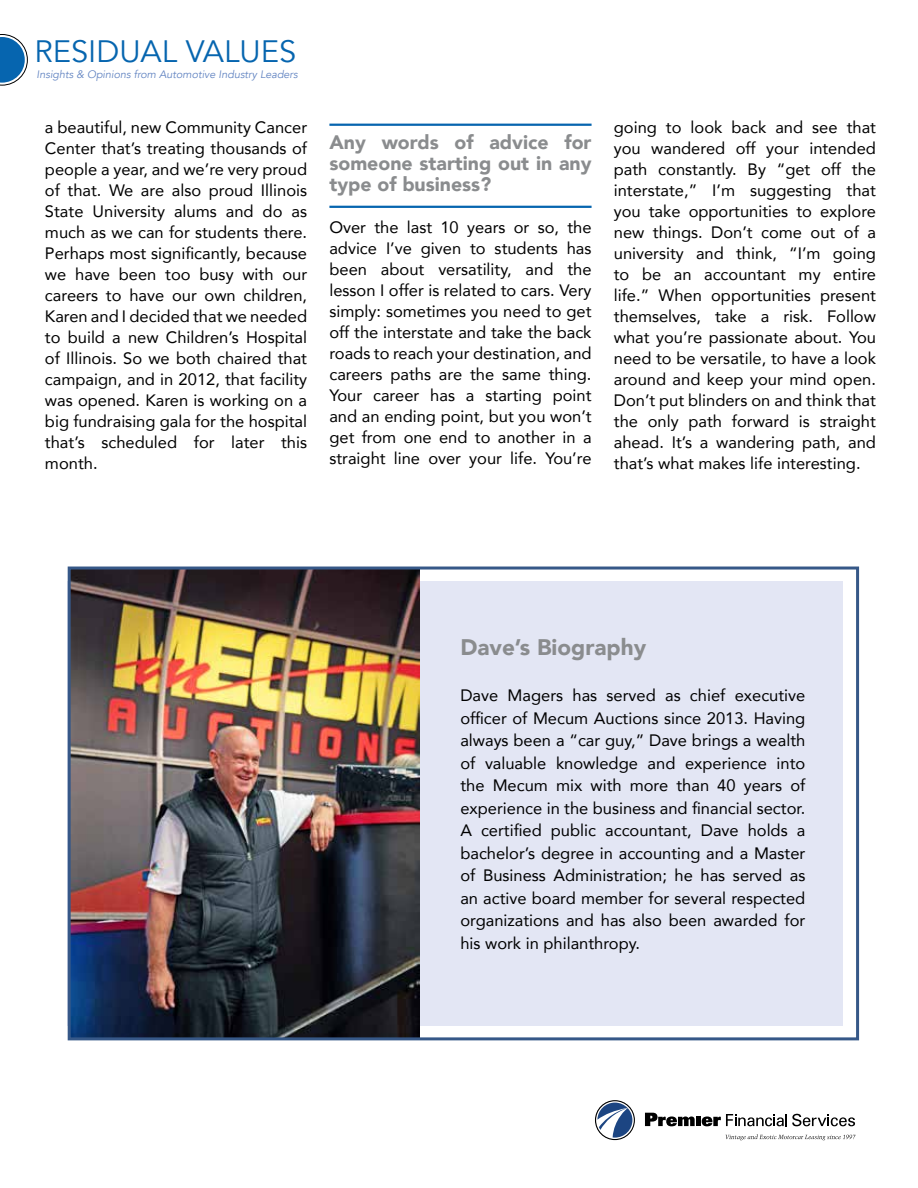
<style>
.page{position:relative;width:918px;height:1188px;background:#fff}
.page>*{position:absolute;margin:0;border:0;box-sizing:border-box;transform-origin:0 0}
.t1{font:30.9px "Avenir";color:#0665af}
.t2{font:900 22.5px "Avenir";color:#8a8c8e}
.t3{font:900 19.5px/21px "Avenir";color:#8a8c8e;text-align:justify}
.t4{font:16.5px/21px "Avenir";color:#000;text-align:justify}
.t5{font:italic 10.8px "Avenir";color:#6385c2}
</style>
<div class="page">
<div style="left:68px;top:581px;width:775px;height:445px;background:#e3e6f4"></div>
<svg style="left:0;top:34px;width:28px;height:51px"></svg>
<hr style="left:329px;top:124px;width:263px;height:2px;background:#0665af">
<hr style="left:329px;top:206px;width:263px;height:2px;background:#0665af">
<img style="left:72px;top:571px;width:348px;height:465px">
<div style="left:68px;top:567px;width:791px;height:473px;border:3px solid #365888"></div>
<svg style="left:595px;top:1100px;width:40px;height:40px"></svg>
<svg style="left:645px;top:1113px;width:50px;height:13px"></svg>
<div style="left:696px;top:1117px;width:5px;height:9px;background:#000"></div>
<svg style="left:702px;top:1114px;width:153px;height:12px"></svg>
<svg style="left:725px;top:1134px;width:131px;height:6px"></svg>
<h1 class="t1" style="left:34px;top:33px;width:263px">RESIDUAL VALUES</h1>
<p class="t5" style="left:37px;top:68px;width:263px">Insights &amp; Opinions from Automotive Industry Leaders</p>
<p class="t4" style="left:45px;top:116px;width:264px">a beautiful, new Community Cancer Center that’s treating thousands of people a year, and we’re very proud of that. We are also proud Illinois State University alums and do as much as we can for students there.<br>Perhaps most significantly, because we have been too busy with our careers to have our own children, Karen and I decided that we needed to build a new Children’s Hospital of Illinois. So we both chaired that campaign, and in 2012, that facility was opened. Karen is working on a big fundraising gala for the hospital that’s scheduled for later this month.</p>
<p class="t3" style="left:329px;top:131px;width:264px">Any words of advice for someone starting out in any type of business?</p>
<p class="t4" style="left:329px;top:216px;width:264px">Over the last 10 years or so, the advice I’ve given to students has been about versatility, and the lesson I offer is related to cars. Very simply: sometimes you need to get off the interstate and take the back roads to reach your destination, and careers paths are the same thing.<br>Your career has a starting point and an ending point, but you won’t get from one end to another in a straight line over your life. You’re</p>
<p class="t4" style="left:614px;top:116px;width:264px">going to look back and see that you wandered off your intended path constantly. By “get off the interstate,” I’m suggesting that you take opportunities to explore new things. Don’t come out of a university and think, “I’m going to be an accountant my entire life.” When opportunities present themselves, take a risk. Follow what you’re passionate about. You need to be versatile, to have a look around and keep your mind open.<br>Don’t put blinders on and think that the only path forward is straight ahead. It’s a wandering path, and that’s what makes life interesting.</p>
<h2 class="t2" style="left:460px;top:628px;width:187px">Dave’s Biography</h2>
<p class="t4" style="left:460px;top:684px;width:347px;line-height:22.5px">Dave Magers has served as chief executive officer of Mecum Auctions since 2013. Having always been a “car guy,” Dave brings a wealth of valuable knowledge and experience into the Mecum mix with more than 40 years of experience in the business and financial sector.<br>A certified public accountant, Dave holds a bachelor’s degree in accounting and a Master of Business Administration; he has served as an active board member for several respected organizations and has also been awarded for his work in philanthropy.</p>
</div>
